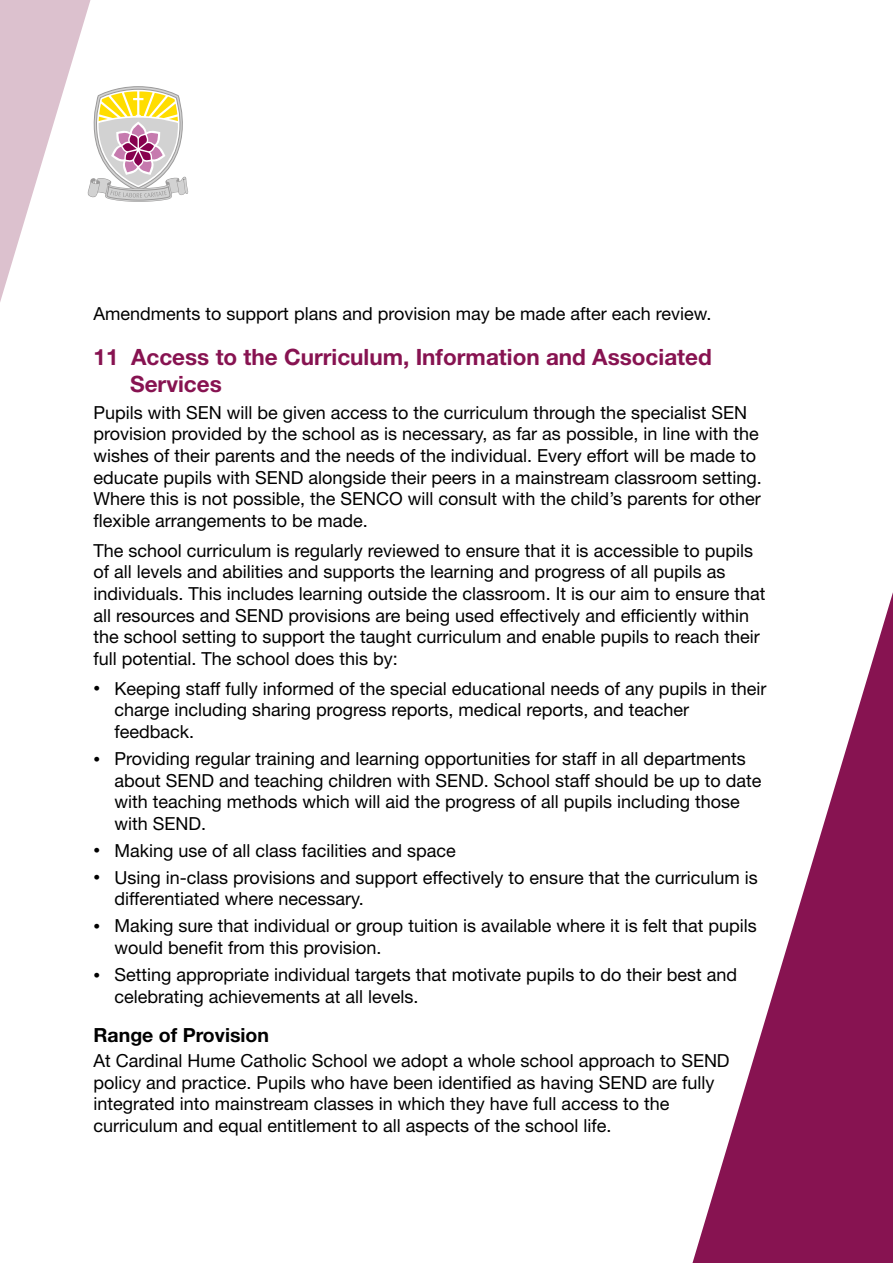
<style>
.page{position:relative;width:893px;height:1263px;background:#fff}
.page>*{position:absolute;margin:0;border:0;box-sizing:border-box;transform-origin:0 0}
.t1{font:700 22.5px/27px "Helvetica Neue LT Std";color:#871351}
.t2{font:700 19.5px "Helvetica Neue LT Std";color:#000}
.t3{font:18px/21.6px "Helvetica Neue LT Std";color:#000}
.s1{font-size:13.5px}
</style>
<div class="page">
<svg style="left:692px;top:592px;width:201px;height:671px"></svg>
<svg style="left:0;top:0;width:189px;height:302px"></svg>
<p class="t3" style="left:94px;top:302px;width:619px">Amendments to support plans and provision may be made after each review.</p>
<p class="t1" style="left:130px;top:343px;width:583px;text-indent:-37px">11 Access to the Curriculum, Information and Associated<br>Services</p>
<p class="t3" style="left:94px;top:401px;width:670px">Pupils with SEN will be given access to the curriculum through the specialist SEN provision provided by the school as is necessary, as far as possible, in line with the wishes of their parents and the needs of the individual. Every effort will be made to educate pupils with SEND alongside their peers in a mainstream classroom setting.<br>Where this is not possible, the SENCO will consult with the child’s parents for other flexible arrangements to be made.</p>
<p class="t3" style="left:94px;top:539px;width:673px">The school curriculum is regularly reviewed to ensure that it is accessible to pupils of all levels and abilities and supports the learning and progress of all pupils as individuals. This includes learning outside the classroom. It is our aim to ensure that all resources and SEND provisions are being used effectively and efficiently within the school setting to support the taught curriculum and enable pupils to reach their full potential. The school does this by:</p>
<p class="t3" style="left:115px;top:677px;width:653px;text-indent:-21px"><span class="s1">•</span> Keeping staff fully informed of the special educational needs of any pupils in their charge including sharing progress reports, medical reports, and teacher feedback.</p>
<p class="t3" style="left:115px;top:747px;width:648px;text-indent:-21px"><span class="s1">•</span> Providing regular training and learning opportunities for staff in all departments about SEND and teaching children with SEND. School staff should be up to date with teaching methods which will aid the progress of all pupils including those with SEND.</p>
<p class="t3" style="left:94px;top:839px;width:364px"><span class="s1">•</span> Making use of all class facilities and space</p>
<p class="t3" style="left:115px;top:866px;width:645px;text-indent:-21px"><span class="s1">•</span> Using in-class provisions and support effectively to ensure that the curriculum is differentiated where necessary.</p>
<p class="t3" style="left:115px;top:915px;width:644px;text-indent:-21px"><span class="s1">•</span> Making sure that individual or group tuition is available where it is felt that pupils would benefit from this provision.</p>
<p class="t3" style="left:115px;top:963px;width:624px;text-indent:-21px"><span class="s1">•</span> Setting appropriate individual targets that motivate pupils to do their best and celebrating achievements at all levels.</p>
<p class="t2" style="left:94px;top:1022px;width:177px">Range of Provision</p>
<p class="t3" style="left:94px;top:1050px;width:638px">At Cardinal Hume Catholic School we adopt a whole school approach to SEND policy and practice. Pupils who have been identified as having SEND are fully integrated into mainstream classes in which they have full access to the curriculum and equal entitlement to all aspects of the school life.</p>
</div>
